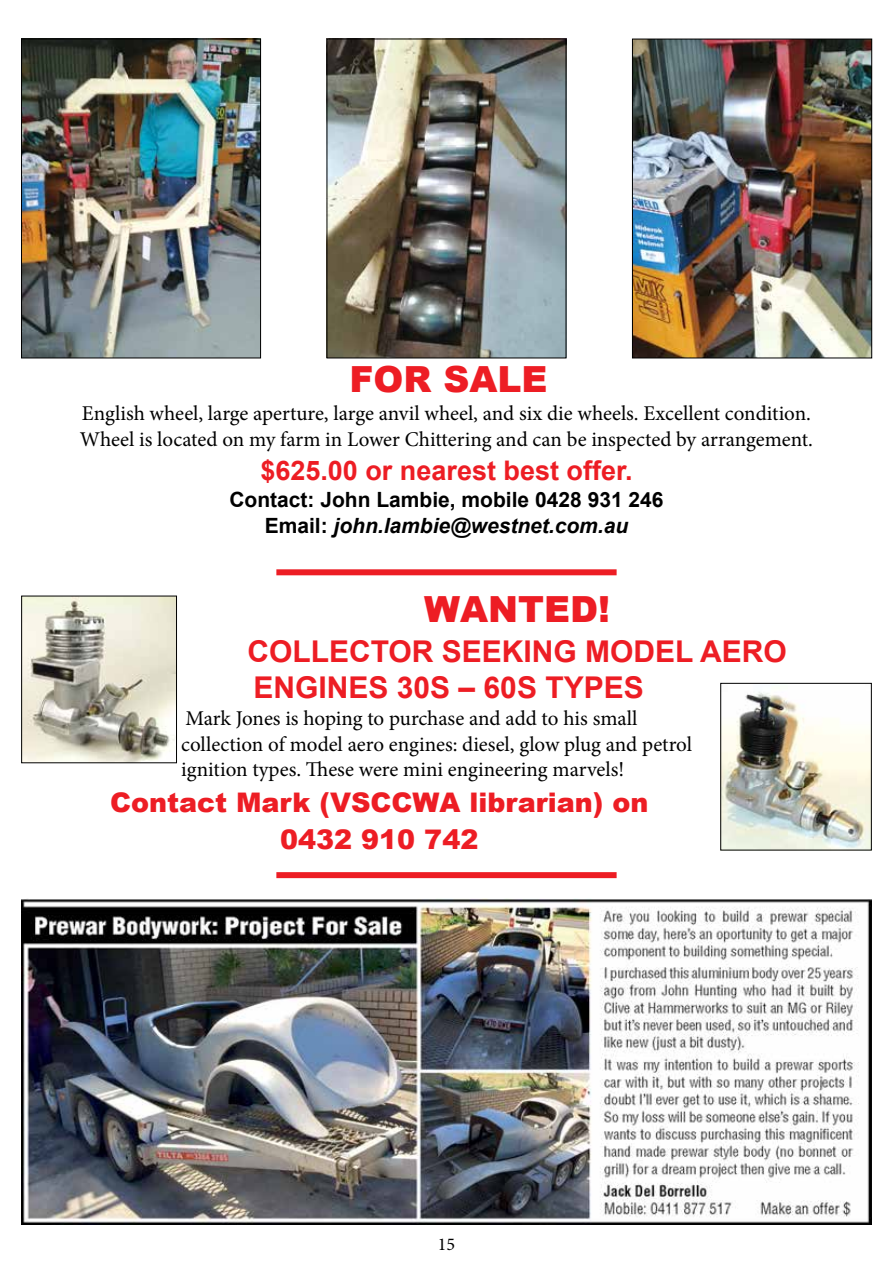
<style>
.page{position:relative;width:893px;height:1263px;background:#fff}
.page>*{position:absolute;margin:0;border:0;box-sizing:border-box;transform-origin:0 0}
.t1{font:900 36px "Arial";color:#ed1d24}
.t2{font:700 30px/36px "Arial";color:#ed1d24}
.t3{font:900 27px/37.2px "Arial";color:#ed1d24;text-align:center}
.t4{font:700 27px "Arial";color:#ed1d24}
.t5{font:21px/25.2px "Minion Pro";color:#000}
.t6{font:700 21px/25.2px "Arial";color:#000;text-align:center}
.t7{font:18px "Minion Pro";color:#000}
.s1{font-style:italic}
</style>
<div class="page">
<div style="left:276px;top:872px;width:341px;height:6px;background:#ed1d24"></div>
<img style="left:23px;top:598px;width:152px;height:163px">
<div style="left:21px;top:596px;width:156px;height:167px;border:1px solid #000"></div>
<img style="left:722px;top:691px;width:148px;height:157px">
<div style="left:720px;top:683px;width:152px;height:167px;border:1px solid #000"></div>
<div style="left:276px;top:569px;width:341px;height:6px;background:#ed1d24"></div>
<img style="left:634px;top:41px;width:236px;height:315px">
<div style="left:632px;top:39px;width:240px;height:319px;border:1px solid #000"></div>
<img style="left:329px;top:41px;width:235px;height:315px">
<div style="left:327px;top:39px;width:239px;height:319px;border:1px solid #000"></div>
<img style="left:23px;top:41px;width:236px;height:315px">
<div style="left:21px;top:39px;width:240px;height:319px;border:1px solid #000"></div>
<img style="left:21px;top:898px;width:851px;height:327px">
<h1 class="t1" style="left:350px;top:353px;width:199px">FOR SALE</h1>
<p class="t5" style="left:80px;top:401px;width:735px">English wheel, large aperture, large anvil wheel, and six die wheels. Excellent condition.<br>Wheel is located on my farm in Lower Chittering and can be inspected by arrangement.</p>
<p class="t4" style="left:260px;top:453px;width:374px">$625.00 or nearest best offer.</p>
<p class="t6" style="left:229px;top:488px;width:436px">Contact: John Lambie, mobile 0428 931 246<br>Email: <span class="s1">john.lambie@westnet.com.au</span></p>
<h1 class="t1" style="left:424px;top:583px;width:187px">WANTED!</h1>
<h2 class="t2" style="left:247px;top:634px;width:541px">COLLECTOR SEEKING MODEL AERO<br>ENGINES 30S – 60S TYPES</h2>
<p class="t5" style="left:181px;top:706px;width:512px">Mark Jones is hoping to purchase and add to his small collection of model aero engines: diesel, glow plug and petrol ignition types. These were mini engineering marvels!</p>
<p class="t3" style="left:110px;top:783px;width:540px">Contact Mark (VSCCWA librarian) on<br>0432 910 742</p>
<p class="t7" style="left:438px;top:1232px;width:19px">15</p>
</div>
